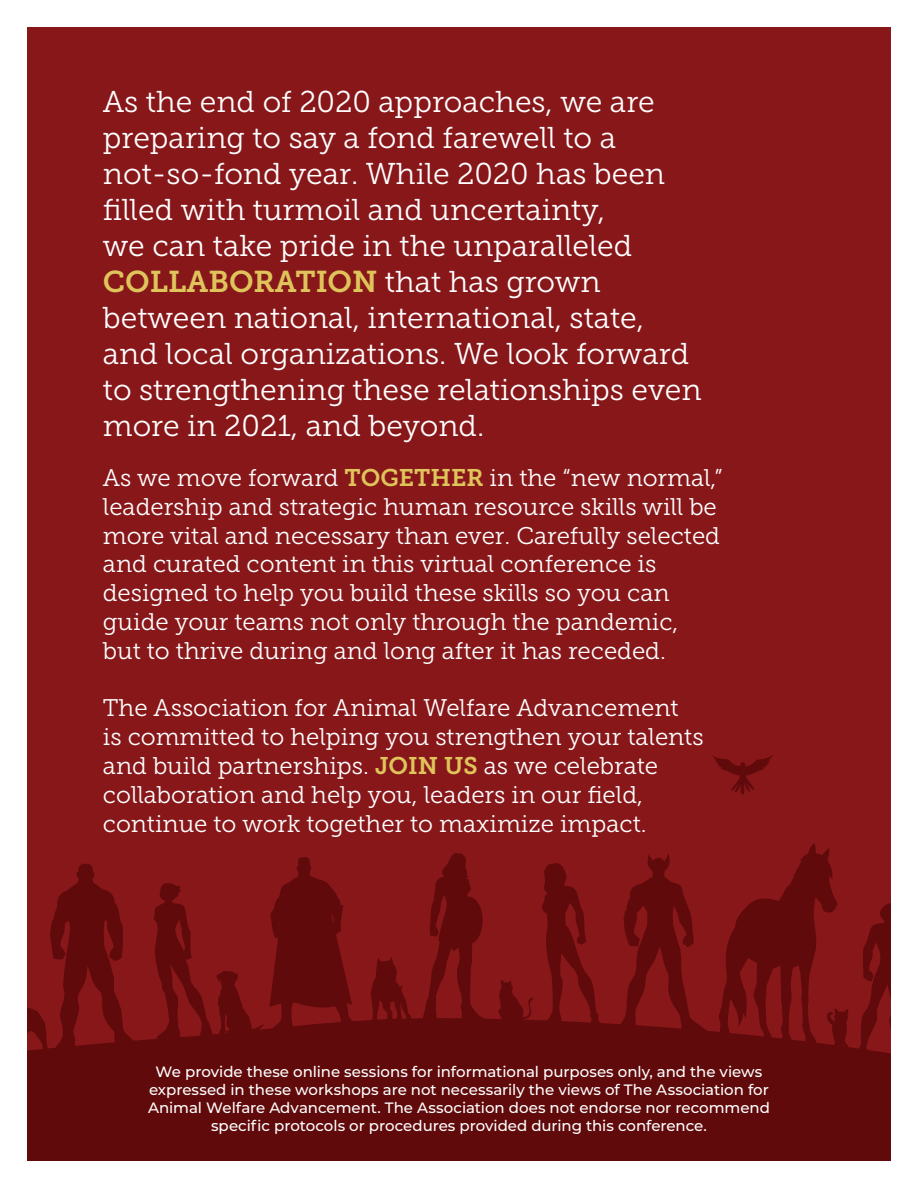
<style>
.page{position:relative;width:918px;height:1188px;background:#fff}
.page>*{position:absolute;margin:0;border:0;box-sizing:border-box;transform-origin:0 0}
.t1{font:30px/36px "Museo Slab 300";color:#fff}
.t2{font:30px "Museo Slab 700";color:#dfc45b}
.t3{font:24px/28.8px "Museo Slab 300";color:#fff}
.t4{font:500 15px/18px "Montserrat";color:#fff;text-align:center}
.s1{font-family:"Museo Slab 300";color:#fff}
.s2{font-family:"Museo Slab 700";color:#dfc45b}
</style>
<div class="page">
<div style="left:27px;top:27px;width:864px;height:1134px;background:#88171a"></div>
<svg style="left:712px;top:755px;width:61px;height:40px"></svg>
<svg style="left:27px;top:843px;width:864px;height:318px;fill:#610a0b"></svg>
<p class="t1" style="left:103px;top:83px;width:564px">As the end of 2020 approaches, we are preparing to say a fond farewell to a not-so-fond year. While 2020 has been filled with turmoil and uncertainty,<br>we can take pride in the unparalleled</p>
<p class="t2" style="left:103px;top:264px;width:499px">COLLABORATION <span class="s1">that has grown</span></p>
<p class="t1" style="left:103px;top:299px;width:600px">between national, international, state, and local organizations. We look forward to strengthening these relationships even more in 2021, and beyond.</p>
<p class="t3" style="left:103px;top:463px;width:621px">As we move forward <span class="s2">TOGETHER</span> in the “new normal,” leadership and strategic human resource skills will be more vital and necessary than ever. Carefully selected and curated content in this virtual conference is designed to help you build these skills so you can guide your teams not only through the pandemic,<br>but to thrive during and long after it has receded.</p>
<p class="t3" style="left:103px;top:694px;width:602px">The Association for Animal Welfare Advancement<br>is committed to helping you strengthen your talents and build partnerships. <span class="s2">JOIN US</span> as we celebrate collaboration and help you, leaders in our field, continue to work together to maximize impact.</p>
<p class="t4" style="left:148px;top:1062px;width:623px">We provide these online sessions for informational purposes only, and the views expressed in these workshops are not necessarily the views of The Association for Animal Welfare Advancement. The Association does not endorse nor recommend specific protocols or procedures provided during this conference.</p>
</div>
